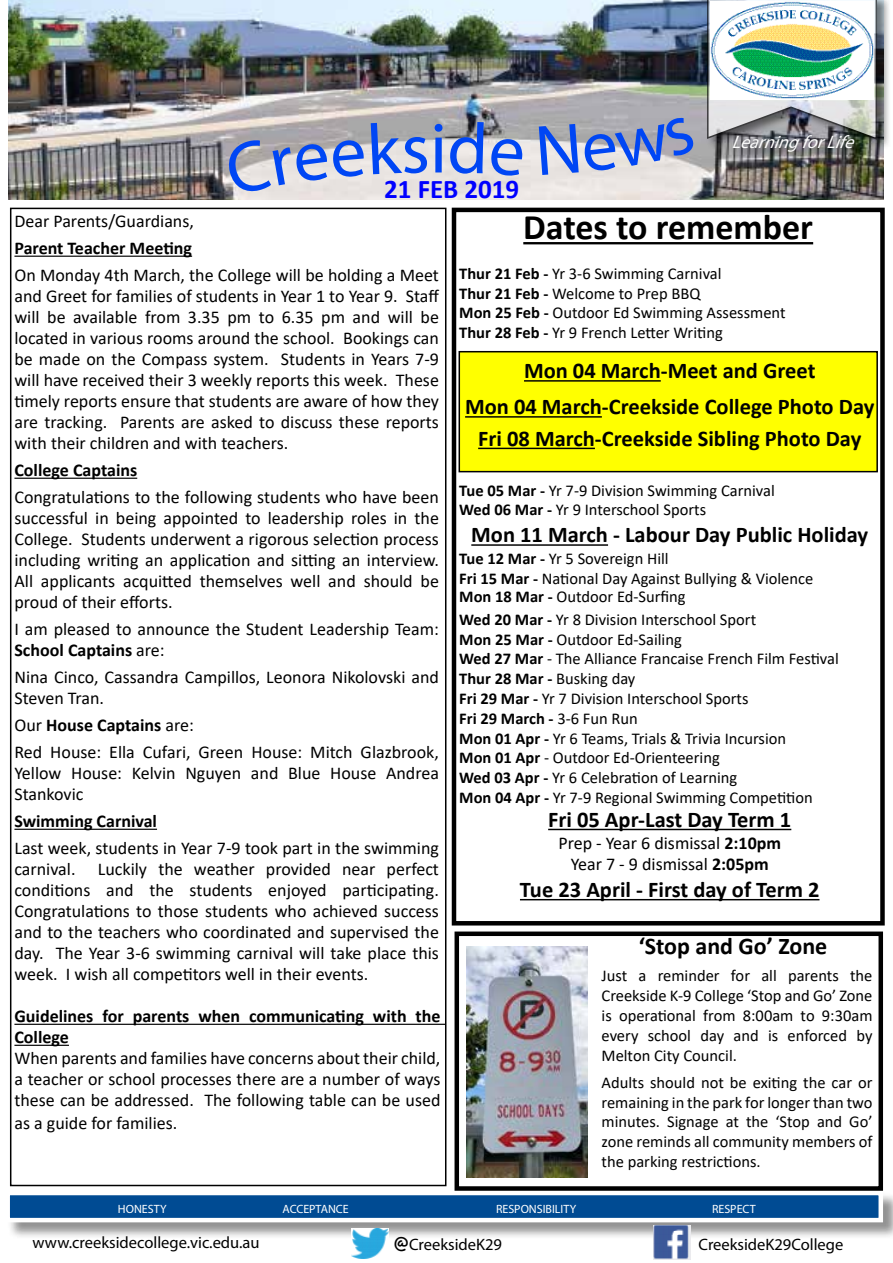
<style>
.page{position:relative;width:893px;height:1263px;background:#fff}
.page>*{position:absolute;margin:0;border:0;box-sizing:border-box;transform-origin:0 0}
.t1{font:72px "Myriad Pro";color:#0046f4}
.t2{font:700 36px "Calibri";color:#000}
.t3{font:700 27px "Calibri";color:#00f}
.t4{font:700 24px "Calibri";color:#000}
.t5{font:700 22.5px/36px "Calibri";color:#000;text-align:center}
.t6{font:18px/21px "Calibri";color:#000;text-align:justify}
.t7{font:700 18px/21px "Calibri";color:#000}
.t8{font:italic 18px "Myriad Pro";color:#fcfcfc}
.t9{font:16.5px/19.8px "Calibri";color:#000}
.t10{font:16.5px "Myriad Pro";color:#000}
.t11{font:12px "Myriad Pro";color:#fff}
.s1{font-weight:700}
.s2{font-family:"Comic Sans MS"}
</style>
<div class="page">
<img style="left:8px;top:0;width:875px;height:199px">
<div style="left:706px;top:0;width:186px;height:152px;background:#000;opacity:.77"></div>
<img style="left:705px;top:0;width:173px;height:141px">
<img style="left:710px;top:2px;width:164px;height:97px">
<div style="left:732px;top:134px;width:136px;height:32px;background:#000;opacity:.75"></div>
<div style="left:7px;top:1192px;width:886px;height:48px;background:#000;opacity:.43"></div>
<div style="left:8px;top:1193px;width:873px;height:27px;background:#004b93"></div>
<div style="left:5px;top:1191px;width:878px;height:31px;border:4px solid #fff"></div>
<img style="left:352px;top:1229px;width:36px;height:30px">
<img style="left:653px;top:1225px;width:37px;height:35px">
<hr style="left:523px;top:242px;width:290px;height:2px;background:#000">
<hr style="left:471px;top:544px;width:137px;height:2px;background:#000">
<hr style="left:548px;top:829px;width:243px;height:1px;background:#000">
<hr style="left:520px;top:899px;width:299px;height:1px;background:#000">
<div style="left:452px;top:208px;width:433px;height:717px;border:4px solid #000"></div>
<hr style="left:14px;top:256px;width:178px;height:1px;background:#000">
<hr style="left:14px;top:478px;width:123px;height:1px;background:#000">
<hr style="left:14px;top:829px;width:143px;height:1px;background:#000">
<hr style="left:14px;top:1024px;width:431px;height:1px;background:#000">
<hr style="left:14px;top:1045px;width:55px;height:1px;background:#000">
<img style="left:466px;top:947px;width:121px;height:231px">
<div style="left:454px;top:931px;width:429px;height:260px;border:4px solid #000"></div>
<div style="left:459px;top:352px;width:418px;height:120px;background:#ff0"></div>
<hr style="left:524px;top:380px;width:137px;height:2px;background:#000">
<hr style="left:465px;top:416px;width:137px;height:2px;background:#000">
<hr style="left:478px;top:448px;width:117px;height:1px;background:#000">
<div style="left:459px;top:351px;width:419px;height:121px;border:2px solid #000"></div>
<svg style="left:224px;top:139px;width:141px;height:57px;background:#d5d0ce"></svg>
<svg style="left:371px;top:122px;width:56px;height:52px;background:#d0cdcb"></svg>
<svg style="left:450px;top:121px;width:34px;height:53px;background:#c9c6c5"></svg>
<svg style="left:490px;top:138px;width:33px;height:38px"></svg>
<svg style="left:539px;top:116px;width:157px;height:59px;background:#c7c4c5"></svg>
<h1 class="t1" style="left:430px;top:104px;width:18px">i</h1>
<p class="t8" style="left:731px;top:131px;width:131px">LearningforLife</p>
<h3 class="t3" style="left:384px;top:170px;width:137px">21 FEB 2019</h3>
<p class="t6" style="left:14px;top:210px;width:181px">Dear Parents/Guardians,</p>
<p class="t7" style="left:14px;top:237px;width:179px">Parent Teacher Meeting</p>
<p class="t6" style="left:14px;top:264px;width:426px">On Monday 4th March, the College will be holding a Meet and Greet for families of students in Year 1 to Year 9. Staff will be available from 3.35 pm to 6.35 pm and will be located in various rooms around the school. Bookings can be made on the Compass system. Students in Years 7-9 will have received their 3 weekly reports this week. These timely reports ensure that students are aware of how they are tracking. Parents are asked to discuss these reports with their children and with teachers.</p>
<p class="t7" style="left:14px;top:459px;width:124px">College Captains</p>
<p class="t6" style="left:14px;top:486px;width:426px">Congratulations to the following students who have been successful in being appointed to leadership roles in the College. Students underwent a rigorous selection process including writing an application and sitting an interview.<br>All applicants acquitted themselves well and should be proud of their efforts.</p>
<p class="t6" style="left:14px;top:618px;width:426px">I am pleased to announce the Student Leadership Team:<br><span class="s1">School Captains</span> are:</p>
<p class="t6" style="left:14px;top:666px;width:426px">Nina Cinco, Cassandra Campillos, Leonora Nikolovski and<br>Steven Tran.</p>
<p class="t6" style="left:14px;top:711px;width:426px;line-height:27px">Our <span class="s1">House Captains</span> are:<br>Red House: Ella Cufari, Green House: Mitch Glazbrook,</p>
<p class="t6" style="left:14px;top:762px;width:426px">Yellow House: Kelvin Nguyen and Blue House Andrea<br>Stankovic</p>
<p class="t7" style="left:14px;top:811px;width:144px">Swimming Carnival</p>
<p class="t6" style="left:14px;top:837px;width:426px">Last week, students in Year 7-9 took part in the swimming carnival. Luckily the weather provided near perfect conditions and the students enjoyed participating.<br>Congratulations to those students who achieved success and to the teachers who coordinated and supervised the day. The Year 3-6 swimming carnival will take place this week. I wish all competitors well in their events.</p>
<p class="t7" style="left:14px;top:1006px;width:428px">Guidelines for parents when communicating with the<br>College</p>
<p class="t6" style="left:14px;top:1047px;width:427px;line-height:21.5px">When parents and families have concerns about their child, a teacher or school processes there are a number of ways these can be addressed. The following table can be used as a guide for families.</p>
<h2 class="t2" style="left:523px;top:202px;width:291px">Dates to remember</h2>
<p class="t9" style="left:459px;top:263px;width:328px"><span class="s1">Thur 21 Feb -</span> Yr 3-6 Swimming Carnival<br><span class="s1">Thur 21 Feb -</span> Welcome to Prep BBQ<br><span class="s1">Mon 25 Feb -</span> Outdoor Ed Swimming Assessment <span class="s1">Thur 28 Feb -</span> Yr 9 French Letter Writing</p>
<p class="t5" style="left:465px;top:353px;width:411px">Mon 04 March-Meet and Greet<br>Mon 04 March-Creekside College Photo Day</p>
<p class="t5" style="left:478px;top:420px;width:385px">Fri 08 March-Creekside Sibling Photo Day</p>
<p class="t9" style="left:459px;top:480px;width:317px"><span class="s1">Tue 05 Mar -</span> Yr 7-9 Division Swimming Carnival<br><span class="s1">Wed 06 Mar -</span> Yr 9 Interschool Sports</p>
<p class="t5" style="left:471px;top:517px;width:398px">Mon 11 March - Labour Day Public Holiday</p>
<p class="t9" style="left:459px;top:548px;width:356px"><span class="s1">Tue 12 Mar -</span> Yr 5 Sovereign Hill<br><span class="s1">Fri 15 Mar -</span> National Day Against Bullying &amp; Violence</p>
<p class="t9" style="left:459px;top:585px;width:298px;line-height:22.8px"><span class="s1">Mon 18 Mar -</span> Outdoor Ed-Surfing<br><span class="s1">Wed 20 Mar -</span> Yr 8 Division Interschool Sport</p>
<p class="t9" style="left:459px;top:629px;width:381px"><span class="s1">Mon 25 Mar -</span> Outdoor Ed-Sailing<br><span class="s1">Wed 27 Mar</span> - The Alliance Francaise French Film Festival <span class="s1">Thur 28 Mar -</span> Busking day<br><span class="s1">Fri 29 Mar -</span> Yr 7 Division Interschool Sports<br><span class="s1">Fri 29 March -</span> 3-6 Fun Run<br><span class="s1">Mon 01 Apr -</span> Yr 6 Teams, Trials &amp; Trivia Incursion<br><span class="s1">Mon 01 Apr</span> - Outdoor Ed-Orienteering<br><span class="s1">Wed 03 Apr -</span> Yr 6 Celebration of Learning<br><span class="s1">Mon 04 Apr -</span> Yr 7-9 Regional Swimming Competition</p>
<p class="t5" style="left:548px;top:801px;width:245px">Fri 05 Apr-Last Day Term 1</p>
<p class="t6" style="left:558px;top:831px;width:224px;line-height:21.6px;text-align:center">Prep - Year 6 dismissal <span class="s1">2:10pm<br></span>Year 7 - 9 dismissal <span class="s1">2:05pm</span></p>
<p class="t5" style="left:520px;top:871px;width:301px">Tue 23 April - First day of Term 2</p>
<h3 class="t4" style="left:639px;top:929px;width:190px">‘Stop and Go’ Zone</h3>
<p class="t9" style="left:602px;top:965px;width:272px;text-align:justify">Just a reminder for all parents the Creekside K-9 College ‘Stop and Go’ Zone is operational from 8:00am to 9:30am every school day and is enforced by Melton City Council.</p>
<p class="t9" style="left:602px;top:1072px;width:272px;text-align:justify">Adults should not be exiting the car or remaining in the park for longer than two minutes. Signage at the ‘Stop and Go’ zone reminds all community members of the parking restrictions.</p>
<p class="t11" style="left:118px;top:1201px;width:50px">HONESTY</p>
<p class="t11" style="left:283px;top:1201px;width:68px">ACCEPTANCE</p>
<p class="t11" style="left:496px;top:1201px;width:82px">RESPONSIBILITY</p>
<p class="t11" style="left:712px;top:1201px;width:45px">RESPECT</p>
<p class="t10" style="left:33px;top:1233px;width:229px">www.creeksidecollege.vic.edu.au</p>
<p class="t10" style="left:394px;top:1234px;width:110px"><span class="s2">@</span>CreeksideK29</p>
<p class="t10" style="left:698px;top:1234px;width:146px">CreeksideK29College</p>
</div>
